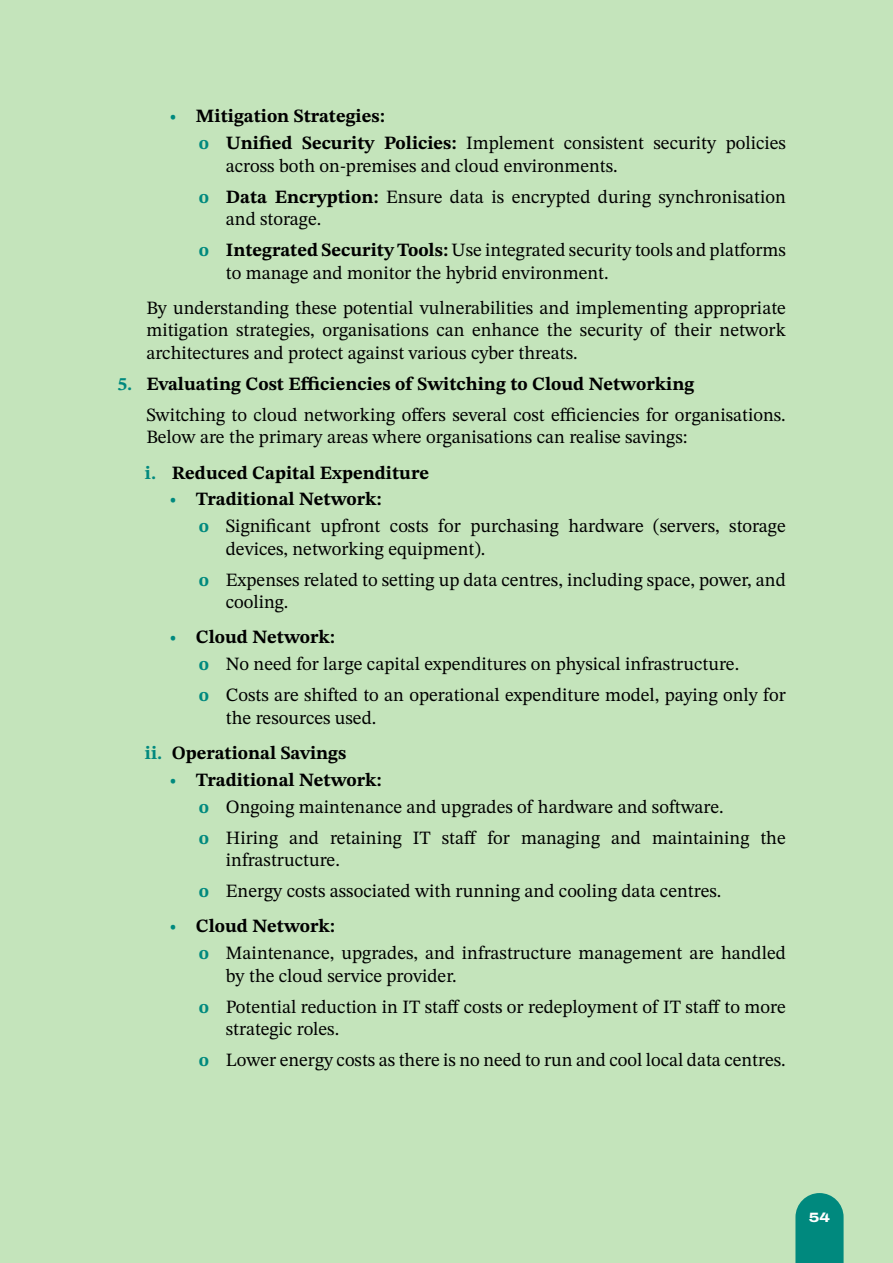
<style>
.page{position:relative;width:893px;height:1263px;background:#c4e4bb}
.page>*{position:absolute;margin:0;border:0;box-sizing:border-box;transform-origin:0 0}
.t1{font:18.75px/31px "STIX Two Text";color:#000}
.t2{font:700 18.75px/26.7px "STIX Two Text";color:#000}
.t3{font:800 13.5px "Archivo Expanded";color:#fff}
.s1{color:#00897e}
.s2{font-weight:400}
.s3{font-weight:700;color:#00897e}
.s4{font-weight:700}
</style>
<div class="page">
<svg style="left:795px;top:1193px;width:49px;height:70px;background:#129183"></svg>
<p class="t2" style="left:199px;top:103px;width:588px;text-indent:-30px"><span class="s1">•</span> Mitigation Strategies:<br><span class="s1">o</span> Unified Security Policies: <span class="s2">Implement consistent security policies</span></p>
<p class="t1" style="left:199px;top:150px;width:588px;text-indent:27px">across both on-premises and cloud environments.<br><span class="s3">o</span> <span class="s4">Data Encryption:</span> Ensure data is encrypted during synchronisation</p>
<p class="t1" style="left:199px;top:203px;width:588px;text-indent:27px">and storage.<br><span class="s3">o</span> <span class="s4">Integrated Security Tools:</span> Use integrated security tools and platforms</p>
<p class="t1" style="left:146px;top:255px;width:641px;line-height:35.2px;text-indent:80px">to manage and monitor the hybrid environment.<br>By understanding these potential vulnerabilities and implementing appropriate</p>
<p class="t1" style="left:146px;top:319px;width:641px;line-height:22.5px">mitigation strategies, organisations can enhance the security of their network architectures and protect against various cyber threats.</p>
<p class="t1" style="left:146px;top:368px;width:641px;text-indent:-28px"><span class="s3">5.</span> <span class="s4">Evaluating Cost Efficiencies of Switching to Cloud Networking<br></span>Switching to cloud networking offers several cost efficiencies for organisations.</p>
<p class="t1" style="left:145px;top:419px;width:544px;line-height:35.2px">Below are the primary areas where organisations can realise savings: <span class="s3">i.</span> <span class="s4">Reduced Capital Expenditure</span></p>
<p class="t1" style="left:199px;top:486px;width:588px;line-height:26.7px;text-indent:-30px"><span class="s3">•</span> <span class="s4">Traditional Network:<br></span><span class="s3">o</span> Significant upfront costs for purchasing hardware (servers, storage</p>
<p class="t1" style="left:199px;top:533px;width:588px;text-indent:27px">devices, networking equipment).<br><span class="s3">o</span> Expenses related to setting up data centres, including space, power, and</p>
<p class="t1" style="left:226px;top:586px;width:64px">cooling.</p>
<p class="t1" style="left:199px;top:624px;width:542px;line-height:26.7px;text-indent:-30px"><span class="s3">•</span> <span class="s4">Cloud Network:<br></span><span class="s3">o</span> No need for large capital expenditures on physical infrastructure.</p>
<p class="t1" style="left:226px;top:684px;width:561px;line-height:22.5px;text-indent:-27px"><span class="s3">o</span> Costs are shifted to an operational expenditure model, paying only for the resources used.</p>
<p class="t2" style="left:145px;top:740px;width:203px"><span class="s1">ii.</span> Operational Savings</p>
<p class="t1" style="left:199px;top:766px;width:526px;line-height:26.7px;text-indent:-30px"><span class="s3">•</span> <span class="s4">Traditional Network:<br></span><span class="s3">o</span> Ongoing maintenance and upgrades of hardware and software.</p>
<p class="t1" style="left:226px;top:826px;width:561px;line-height:22.5px;text-indent:-27px"><span class="s3">o</span> Hiring and retaining IT staff for managing and maintaining the infrastructure.</p>
<p class="t1" style="left:199px;top:875px;width:524px"><span class="s3">o</span> Energy costs associated with running and cooling data centres.</p>
<p class="t1" style="left:199px;top:913px;width:588px;line-height:26.7px;text-indent:-30px"><span class="s3">•</span> <span class="s4">Cloud Network:<br></span><span class="s3">o</span> Maintenance, upgrades, and infrastructure management are handled</p>
<p class="t1" style="left:199px;top:960px;width:588px;text-indent:27px">by the cloud service provider.<br><span class="s3">o</span> Potential reduction in IT staff costs or redeployment of IT staff to more</p>
<p class="t1" style="left:199px;top:1013px;width:588px;text-indent:27px">strategic roles.<br><span class="s3">o</span> Lower energy costs as there is no need to run and cool local data centres.</p>
<p class="t3" style="left:809px;top:1207px;width:23px">54</p>
</div>
